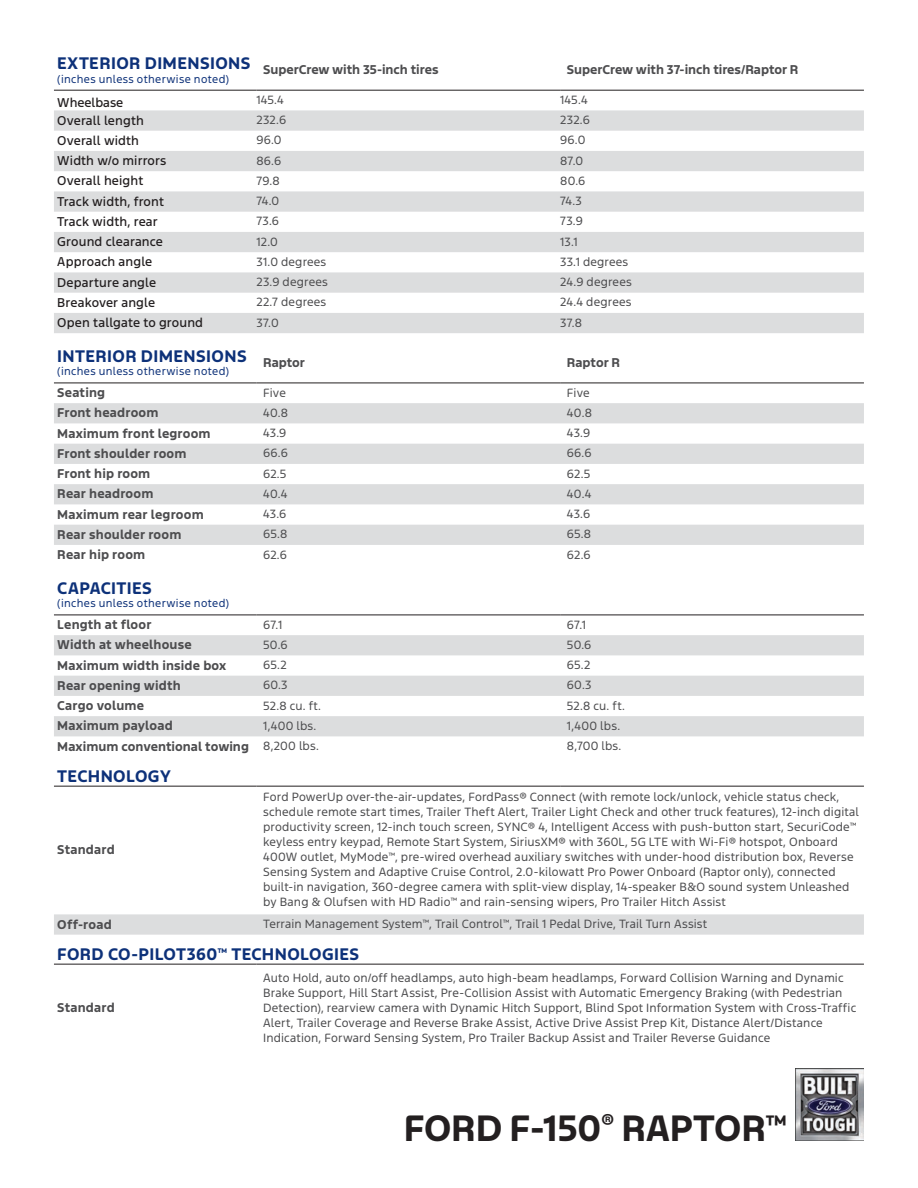
<style>
.page{position:relative;width:918px;height:1188px;background:#fff}
.page>*{position:absolute;margin:0;border:0;box-sizing:border-box;transform-origin:0 0}
.t1{font:700 34.5px "Ford F1";letter-spacing:-.005em;color:#231f20}
.t2{font:700 15.75px "Ford F1";letter-spacing:.025em;color:#0d3179}
.bold_chart{font:700 12px "Ford F1";letter-spacing:.015em;color:#4d4d4f}
.bold_chart-2{font:500 12px "Ford F1";letter-spacing:.01em;color:#231f20}
.body{font:11.25px/15px "Ford F1";letter-spacing:.01em;color:#4d4d4f}
.t3{font:10.5px "Ford F1";letter-spacing:.035em;color:#0d3179}
</style>
<div class="page">
<img style="left:795px;top:1068px;width:69px;height:73px">
<svg style="left:54px;top:110px;width:810px;height:142px;fill:#dcddde"></svg>
<svg style="left:54px;top:272px;width:810px;height:61px;fill:#dcddde"></svg>
<hr style="left:54px;top:90px;width:202px;height:1px;background:#231f20">
<hr style="left:256px;top:90px;width:304px;height:1px;background:#231f20">
<hr style="left:560px;top:90px;width:304px;height:1px;background:#231f20">
<svg style="left:54px;top:403px;width:810px;height:61px;fill:#dcddde"></svg>
<svg style="left:54px;top:484px;width:810px;height:61px;fill:#dcddde"></svg>
<hr style="left:54px;top:383px;width:202px;height:1px;background:#231f20">
<hr style="left:256px;top:383px;width:304px;height:1px;background:#231f20">
<hr style="left:560px;top:383px;width:304px;height:1px;background:#231f20">
<svg style="left:54px;top:635px;width:810px;height:61px;fill:#dcddde"></svg>
<div style="left:54px;top:716px;width:810px;height:20px;background:#dcddde"></div>
<hr style="left:54px;top:615px;width:202px;height:1px;background:#231f20">
<hr style="left:256px;top:615px;width:304px;height:1px;background:#231f20">
<hr style="left:560px;top:615px;width:304px;height:1px;background:#231f20">
<svg style="left:54px;top:914px;width:810px;height:21px;background:#dddedf"></svg>
<hr style="left:54px;top:786px;width:202px;height:1px;background:#231f20">
<hr style="left:256px;top:786px;width:304px;height:1px;background:#231f20">
<hr style="left:560px;top:786px;width:304px;height:1px;background:#231f20">
<hr style="left:54px;top:964px;width:202px;height:1px;background:#231f20">
<hr style="left:256px;top:964px;width:608px;height:1px;background:#231f20">
<p class="t2" style="left:57px;top:52px;width:195px">EXTERIOR DIMENSIONS</p>
<p class="t3" style="left:57px;top:72px;width:173px">(inches unless otherwise noted)</p>
<p class="bold_chart" style="left:263px;top:61px;width:177px">SuperCrew with 35-inch tires</p>
<p class="bold_chart" style="left:567px;top:61px;width:233px">SuperCrew with 37-inch tires/Raptor R</p>
<p class="bold_chart-2" style="left:57px;top:94px;width:68px">Wheelbase</p>
<p class="body" style="left:256px;top:93px;width:29px">145.4</p>
<p class="body" style="left:560px;top:93px;width:29px">145.4</p>
<p class="bold_chart-2" style="left:57px;top:112px;width:88px">Overall length</p>
<p class="body" style="left:256px;top:113px;width:31px">232.6</p>
<p class="body" style="left:560px;top:113px;width:31px">232.6</p>
<p class="bold_chart-2" style="left:57px;top:132px;width:83px">Overall width</p>
<p class="body" style="left:256px;top:134px;width:27px">96.0</p>
<p class="body" style="left:560px;top:134px;width:27px">96.0</p>
<p class="bold_chart-2" style="left:57px;top:152px;width:111px">Width w/o mirrors</p>
<p class="body" style="left:256px;top:154px;width:26px">86.6</p>
<p class="body" style="left:560px;top:154px;width:25px">87.0</p>
<p class="bold_chart-2" style="left:57px;top:173px;width:87px">Overall height</p>
<p class="body" style="left:256px;top:174px;width:25px">79.8</p>
<p class="body" style="left:560px;top:174px;width:27px">80.6</p>
<p class="bold_chart-2" style="left:57px;top:193px;width:108px">Track width, front</p>
<p class="body" style="left:256px;top:194px;width:24px">74.0</p>
<p class="body" style="left:560px;top:194px;width:23px">74.3</p>
<p class="bold_chart-2" style="left:57px;top:213px;width:102px">Track width, rear</p>
<p class="body" style="left:256px;top:215px;width:24px">73.6</p>
<p class="body" style="left:560px;top:215px;width:24px">73.9</p>
<p class="bold_chart-2" style="left:57px;top:233px;width:107px">Ground clearance</p>
<p class="body" style="left:256px;top:235px;width:23px">12.0</p>
<p class="body" style="left:560px;top:235px;width:19px">13.1</p>
<p class="bold_chart-2" style="left:57px;top:254px;width:97px">Approach angle</p>
<p class="body" style="left:256px;top:255px;width:71px">31.0 degrees</p>
<p class="body" style="left:560px;top:255px;width:70px">33.1 degrees</p>
<p class="bold_chart-2" style="left:57px;top:274px;width:100px">Departure angle</p>
<p class="body" style="left:256px;top:275px;width:73px">23.9 degrees</p>
<p class="body" style="left:560px;top:275px;width:73px">24.9 degrees</p>
<p class="bold_chart-2" style="left:57px;top:294px;width:99px">Breakover angle</p>
<p class="body" style="left:256px;top:296px;width:71px">22.7 degrees</p>
<p class="body" style="left:560px;top:296px;width:73px">24.4 degrees</p>
<p class="bold_chart-2" style="left:57px;top:314px;width:147px">Open tallgate to ground</p>
<p class="body" style="left:256px;top:316px;width:24px">37.0</p>
<p class="body" style="left:560px;top:316px;width:24px">37.8</p>
<p class="t2" style="left:57px;top:344px;width:191px">INTERIOR DIMENSIONS</p>
<p class="t3" style="left:57px;top:364px;width:173px">(inches unless otherwise noted)</p>
<p class="bold_chart" style="left:263px;top:353px;width:43px">Raptor</p>
<p class="bold_chart" style="left:567px;top:353px;width:55px">Raptor R</p>
<p class="bold_chart" style="left:57px;top:384px;width:49px">Seating</p>
<p class="body" style="left:263px;top:386px;width:24px">Five</p>
<p class="body" style="left:567px;top:386px;width:24px">Five</p>
<p class="bold_chart" style="left:57px;top:404px;width:103px">Front headroom</p>
<p class="body" style="left:263px;top:406px;width:26px">40.8</p>
<p class="body" style="left:567px;top:406px;width:26px">40.8</p>
<p class="bold_chart" style="left:57px;top:424px;width:155px">Maximum front legroom</p>
<p class="body" style="left:263px;top:426px;width:25px">43.9</p>
<p class="body" style="left:567px;top:426px;width:25px">43.9</p>
<p class="bold_chart" style="left:57px;top:444px;width:131px">Front shoulder room</p>
<p class="body" style="left:263px;top:447px;width:26px">66.6</p>
<p class="body" style="left:567px;top:447px;width:26px">66.6</p>
<p class="bold_chart" style="left:57px;top:465px;width:95px">Front hip room</p>
<p class="body" style="left:263px;top:467px;width:25px">62.5</p>
<p class="body" style="left:567px;top:467px;width:25px">62.5</p>
<p class="bold_chart" style="left:57px;top:485px;width:98px">Rear headroom</p>
<p class="body" style="left:263px;top:487px;width:26px">40.4</p>
<p class="body" style="left:567px;top:487px;width:26px">40.4</p>
<p class="bold_chart" style="left:57px;top:505px;width:148px">Maximum rear legroom</p>
<p class="body" style="left:263px;top:507px;width:25px">43.6</p>
<p class="body" style="left:567px;top:507px;width:25px">43.6</p>
<p class="bold_chart" style="left:57px;top:525px;width:126px">Rear shoulder room</p>
<p class="body" style="left:263px;top:528px;width:26px">65.8</p>
<p class="body" style="left:567px;top:528px;width:26px">65.8</p>
<p class="bold_chart" style="left:57px;top:546px;width:89px">Rear hip room</p>
<p class="body" style="left:263px;top:548px;width:25px">62.6</p>
<p class="body" style="left:567px;top:548px;width:25px">62.6</p>
<p class="t2" style="left:57px;top:576px;width:96px">CAPACITIES</p>
<p class="t3" style="left:57px;top:596px;width:173px">(inches unless otherwise noted)</p>
<p class="bold_chart" style="left:57px;top:616px;width:96px">Length at floor</p>
<p class="body" style="left:263px;top:618px;width:21px">67.1</p>
<p class="body" style="left:567px;top:618px;width:21px">67.1</p>
<p class="bold_chart" style="left:57px;top:636px;width:136px">Width at wheelhouse</p>
<p class="body" style="left:263px;top:638px;width:26px">50.6</p>
<p class="body" style="left:567px;top:638px;width:26px">50.6</p>
<p class="bold_chart" style="left:57px;top:656px;width:171px">Maximum width inside box</p>
<p class="body" style="left:263px;top:658px;width:25px">65.2</p>
<p class="body" style="left:567px;top:658px;width:25px">65.2</p>
<p class="bold_chart" style="left:57px;top:676px;width:125px">Rear opening width</p>
<p class="body" style="left:263px;top:678px;width:26px">60.3</p>
<p class="body" style="left:567px;top:678px;width:26px">60.3</p>
<p class="bold_chart" style="left:57px;top:697px;width:88px">Cargo volume</p>
<p class="body" style="left:263px;top:699px;width:59px">52.8 cu. ft.</p>
<p class="body" style="left:567px;top:699px;width:59px">52.8 cu. ft.</p>
<p class="bold_chart" style="left:57px;top:717px;width:117px">Maximum payload</p>
<p class="body" style="left:263px;top:719px;width:55px">1,400 lbs.</p>
<p class="body" style="left:567px;top:719px;width:55px">1,400 lbs.</p>
<p class="bold_chart" style="left:57px;top:737px;width:193px">Maximum conventional towing</p>
<p class="body" style="left:263px;top:739px;width:57px">8,200 lbs.</p>
<p class="body" style="left:567px;top:739px;width:56px">8,700 lbs.</p>
<p class="t2" style="left:57px;top:764px;width:115px">TECHNOLOGY</p>
<p class="bold_chart" style="left:57px;top:841px;width:59px">Standard</p>
<p class="body" style="left:263px;top:790px;width:597px">Ford PowerUp over-the-air-updates, FordPass® Connect (with remote lock/unlock, vehicle status check, schedule remote start times, Trailer Theft Alert, Trailer Light Check and other truck features), 12-inch digital productivity screen, 12-inch touch screen, SYNC® 4, Intelligent Access with push-button start, SecuriCode™ keyless entry keypad, Remote Start System, SiriusXM® with 360L, 5G LTE with Wi-Fi® hotspot, Onboard 400W outlet, MyMode™, pre-wired overhead auxiliary switches with under-hood distribution box, Reverse Sensing System and Adaptive Cruise Control, 2.0-kilowatt Pro Power Onboard (Raptor only), connected built-in navigation, 360-degree camera with split-view display, 14-speaker B&amp;O sound system Unleashed by Bang &amp; Olufsen with HD Radio™ and rain-sensing wipers, Pro Trailer Hitch Assist</p>
<p class="bold_chart" style="left:57px;top:915px;width:56px">Off-road</p>
<p class="body" style="left:263px;top:917px;width:446px">Terrain Management System™, Trail Control™, Trail 1 Pedal Drive, Trail Turn Assist</p>
<p class="t2" style="left:57px;top:942px;width:303px">FORD CO-PILOT360™ TECHNOLOGIES</p>
<p class="bold_chart" style="left:57px;top:999px;width:59px">Standard</p>
<p class="body" style="left:263px;top:971px;width:595px">Auto Hold, auto on/off headlamps, auto high-beam headlamps, Forward Collision Warning and Dynamic Brake Support, Hill Start Assist, Pre-Collision Assist with Automatic Emergency Braking (with Pedestrian Detection), rearview camera with Dynamic Hitch Support, Blind Spot Information System with Cross-Traffic Alert, Trailer Coverage and Reverse Brake Assist, Active Drive Assist Prep Kit, Distance Alert/Distance Indication, Forward Sensing System, Pro Trailer Backup Assist and Trailer Reverse Guidance</p>
<h1 class="t1" style="left:404px;top:1102px;width:384px">FORD F-150<sup>®</sup> RAPTOR™</h1>
</div>
